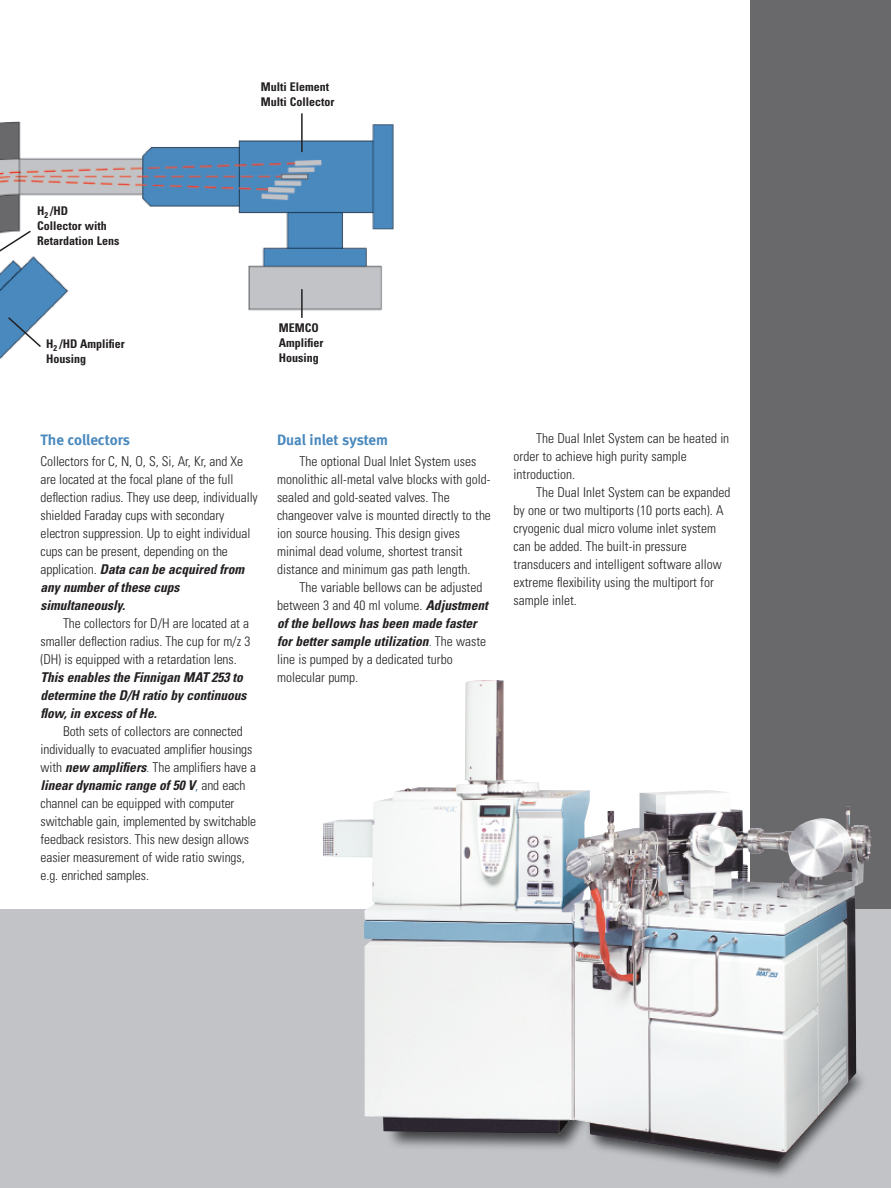
<style>
.page{position:relative;width:891px;height:1188px;background:#fff}
.page>*{position:absolute;margin:0;border:0;box-sizing:border-box;transform-origin:0 0}
.t1{font:15px "Meta Bold LF";letter-spacing:-.005em;color:#4a89be}
.t2{font:300 condensed 13.5px/18px "Univers";color:#231f20}
.t3{font:italic 700 condensed 13.5px/18px "Univers";letter-spacing:-.005em;color:#231f20}
.t4{font:700 condensed 12px/15px "Univers";color:#231f20}
.s1{font-weight:700;font-style:italic}
.s2{color:#2b598a}
</style>
<div class="page">
<img style="left:0;top:122px;width:393px;height:238px">
<div style="left:750px;top:0;width:141px;height:910px;background:#69696c"></div>
<div style="left:0;top:909px;width:891px;height:279px;background:#c2c3c6"></div>
<img style="left:323px;top:680px;width:548px;height:483px">
<svg style="left:6px;top:316px;width:37px;height:33px"></svg>
<svg style="left:0;top:229px;width:32px;height:40px"></svg>
<hr style="left:301px;top:113px;width:2px;height:39px;background:#231f20">
<hr style="left:301px;top:289px;width:2px;height:29px;background:#231f20">
<p class="t4" style="left:261px;top:81px;width:75px">Multi Element<br>Multi Collector</p>
<p class="t4" style="left:37px;top:204px;width:84px">H<sub>2</sub> /HD<br>Collector with<br>Retardation Lens</p>
<p class="t4" style="left:46px;top:337px;width:80px">H<sub>2</sub> /HD Amplifier<br>Housing</p>
<p class="t4" style="left:279px;top:321px;width:46px">MEMCO<br>Amplifier<br>Housing</p>
<p class="t1" style="left:40px;top:434px;width:91px">The collectors</p>
<p class="t2" style="left:40px;top:453px;width:219px">Collectors for C, N, O, S, Si, Ar, Kr, and Xe are located at the focal plane of the full deflection radius. They use deep, individually shielded Faraday cups with secondary electron suppression. Up to eight individual cups can be present, depending on the application. <span class="s1">Data can be acquired from any number of these cups simultaneously.</span></p>
<p class="t2" style="left:40px;top:615px;width:211px;text-align:justify;text-indent:23px">The collectors for D/H are located at a smaller deflection radius. The cup for m/z 3 (DH) is equipped with a retardation lens.</p>
<p class="t3" style="left:40px;top:669px;width:208px">This enables the Finnigan MAT 253 to determine the D/H ratio by continuous flow, in excess of He.</p>
<p class="t2" style="left:40px;top:723px;width:217px;text-indent:23px">Both sets of collectors are connected individually to evacuated amplifier housings with <span class="s1">new amplifiers</span><span class="s2">.</span> The amplifiers have a <span class="s1">linear dynamic range of 50 V</span><span class="s2">,</span> and each channel can be equipped with computer switchable gain, implemented by switchable feedback resistors. This new design allows easier measurement of wide ratio swings, e.g. enriched samples.</p>
<p class="t1" style="left:277px;top:434px;width:113px">Dual inlet system</p>
<p class="t2" style="left:277px;top:453px;width:215px;text-indent:23px">The optional Dual Inlet System uses monolithic all-metal valve blocks with gold&shy;sealed and gold-seated valves. The changeover valve is mounted directly to the ion source housing. This design gives minimal dead volume, shortest transit distance and minimum gas path length.</p>
<p class="t2" style="left:277px;top:579px;width:212px;text-indent:23px">The variable bellows can be adjusted between 3 and 40 ml volume. <span class="s1">Adjustment of the bellows has been made faster for better sample utilization</span><span class="s2">.</span> The waste line is pumped by a dedicated turbo molecular pump.</p>
<p class="t2" style="left:514px;top:431px;width:217px;text-indent:22px">The Dual Inlet System can be heated in order to achieve high purity sample introduction.</p>
<p class="t2" style="left:514px;top:485px;width:218px;text-indent:22px">The Dual Inlet System can be expanded by one or two multiports (10 ports each). A cryogenic dual micro volume inlet system can be added. The built-in pressure transducers and intelligent software allow extreme flexibility using the multiport for sample inlet.</p>
</div>
